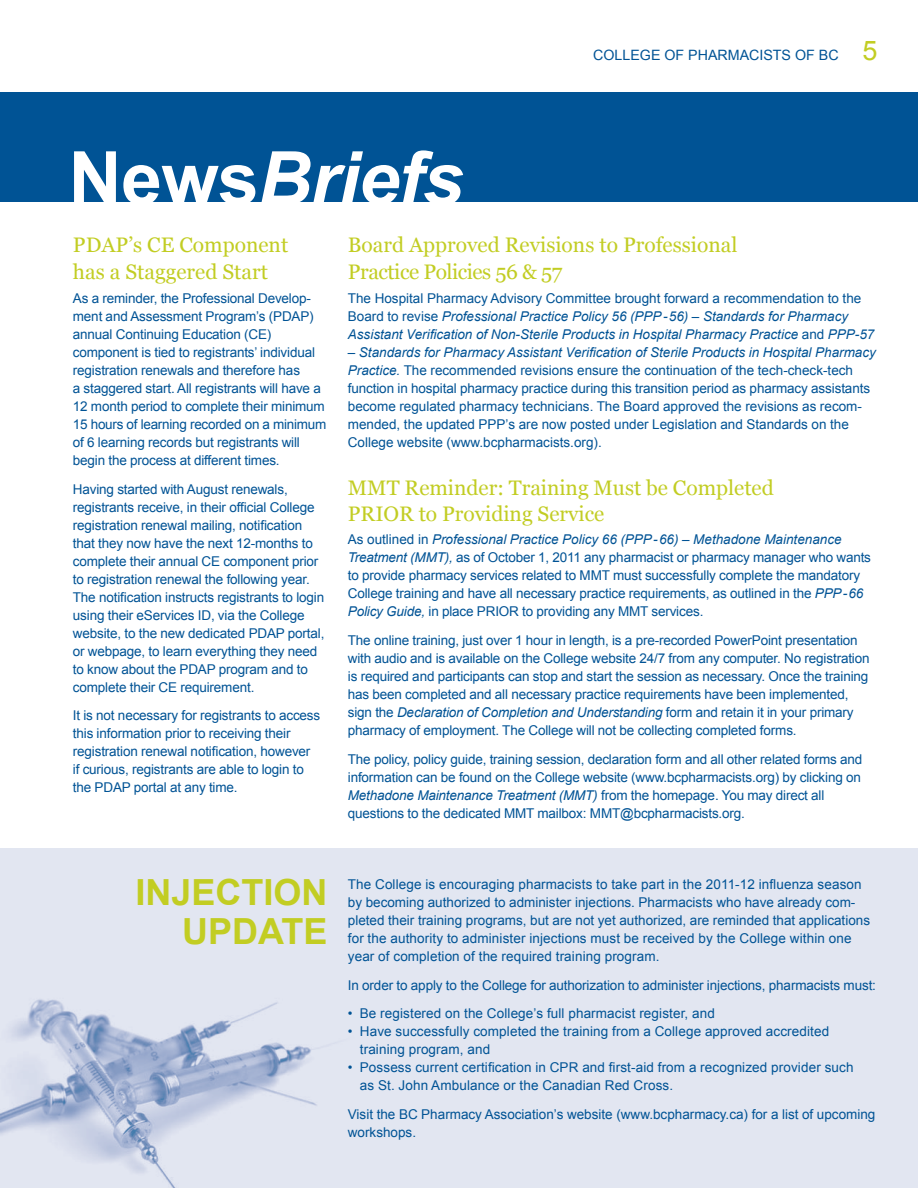
<style>
.page{position:relative;width:918px;height:1188px;background:#fff}
.page>*{position:absolute;margin:0;border:0;box-sizing:border-box;transform-origin:0 0}
.t1{font:italic 700 73.8px "Arial";letter-spacing:-.01em;color:#fff}
.t2{font:700 36px/39px "Arial";color:#c2cd23}
.t3{font:27px "Arial";color:#c2cd23}
.t4{font:21px/27px "Georgia";color:#c2cd23}
.t5{font:14.25px "Arial";color:#005395}
.t6{font:13.5px/18px "Arial";letter-spacing:-.01em;color:#005395}
.t7{font:13.5px/18px "Arial";letter-spacing:.01em;color:#005395}
.t8{font:italic 13.5px/18px "Arial";color:#005395}
.s1{font-style:normal}
.s2{font-style:italic}
</style>
<div class="page">
<div style="left:0;top:93px;width:918px;height:109px;background:#005395"></div>
<div style="left:0;top:849px;width:918px;height:339px;background:#e2e6f1"></div>
<img style="left:0;top:999px;width:317px;height:189px">
<h1 class="t1" style="left:69px;top:129px;width:396px"><span class="s1">NEWS</span>Briefs</h1>
<p class="t5" style="left:593px;top:46px;width:20px">COLL</p>
<p class="t5" style="left:630px;top:46px;width:199px">EGE OF PHARMACI STS of bc</p>
<h3 class="t3" style="left:862px;top:33px;width:17px">5</h3>
<h3 class="t4" style="left:73px;top:232px;width:217px">PDAP’s CE Component has a Staggered Start</h3>
<p class="t6" style="left:73px;top:289px;width:255px">As a reminder, the Professional Develop&shy;ment and Assessment Program’s (PDAP) annual Continuing Education (CE) component is tied to registrants’ individual registration renewals and therefore has<br>a staggered start. All registrants will have a 12 month period to complete their minimum 15 hours of learning recorded on a minimum of 6 learning records but registrants will begin the process at different times.</p>
<p class="t6" style="left:73px;top:480px;width:253px">H aving started with August renewals, registrants receive, in their official College registration renewal mailing, notification that they now have the next 12-months to complete their annual CE component prior to registration renewal the following year.<br>The notification instructs registrants to login using their eServices I D, via the College website, to the new dedicated PDAP portal, or webpage, to learn everything they need to know about the PDAP program and to complete their CE requirement.</p>
<p class="t6" style="left:73px;top:707px;width:249px">I t is not necessary for registrants to access this information prior to receiving their registration renewal notification, however if curious, registrants are able to login to the PDAP portal at any time.</p>
<h3 class="t4" style="left:348px;top:232px;width:391px">Board Approved Revisions to Professional<br>Practice Policies 56 &amp; 57</h3>
<p class="t8" style="left:348px;top:289px;width:528px"><span class="s1">The Hospital Pharmacy Advisory Committee brought forward a recommendation to the<br>Board to revise</span> Professional Practice Policy 56 (PPP-56) – Standards for Pharmacy<br>Assistant Verification of Non-Sterile Products in Hospital Pharmacy Practice <span class="s1">and</span> PPP-57</p>
<p class="t6" style="left:348px;top:343px;width:530px"><span class="s2">– Standards for Pharmacy Assistant Verification of Sterile Products in Hospital Pharmacy Practice.</span> The recommended revisions ensure the continuation of the tech-check-tech function in hospital pharmacy practice during this transition period as pharmacy assistants become regulated pharmacy technicians. The Board approved the revisions as recom&shy;mended, the updated PPP’s are now posted under Legislation and Standards on the College website (www.bcpharmacists.org).</p>
<h3 class="t4" style="left:348px;top:476px;width:427px;line-height:25.5px">MMT Reminder: Training Must be Completed<br>PRIOR to Providing Service</h3>
<p class="t6" style="left:348px;top:531px;width:525px">As outlined in <span class="s2">Professional Practice Policy 66 (PPP-66) – Methadone Maintenance<br>Treatment (MMT),</span> as of October 1, 2011 any pharmacist or pharmacy manager who wants to provide pharmacy services related to MMT</p>
<p class="t6" style="left:348px;top:567px;width:517px;text-indent:265px">must successfully complete the mandatory<br>College training and have all necessary practice requirements, as outlined in the <span class="s2">PPP-66<br>Policy Guide,</span> in place PRIOR</p>
<p class="t6" style="left:348px;top:597px;width:511px;line-height:28.8px;text-indent:304px">services.<br>The online training, just over 1 hour in length, is a pre-recorded PowerPoint presentation</p>
<p class="t6" style="left:348px;top:650px;width:523px">with audio and is available on the College website 24/7 from any computer. No registration is required and participants can stop and start the session as necessary. Once the training has been completed and all necessary practice requirements have been implemented, sign the <span class="s2">Declaration of Completion and Understanding</span> form and retain it in your primary pharmacy of employment. The College will not be collecting completed forms.</p>
<p class="t6" style="left:348px;top:750px;width:516px">The policy, policy guide, training session, declaration form and all other related forms and information can be found on the College website (www.bcpharmacists.org) by clicking on <span class="s2">Methadone Maintenance Treatment (MMT)</span> from the homepage. You may direct all questions to the dedicated MMT</p>
<p class="t6" style="left:522px;top:603px;width:107px">to providing any MMT</p>
<p class="t6" style="left:538px;top:804px;width:64px">mailbox: MMT</p>
<p class="t6" style="left:620px;top:804px;width:126px">@bcpharmacists.org.</p>
<h2 class="t2" style="left:182px;top:874px;width:147px;text-indent:-47px">INJ ECTION<br>UPDAT</h2>
<h2 class="t2" style="left:304px;top:913px;width:26px">E</h2>
<p class="t7" style="left:348px;top:875px;width:524px">The College is encouraging pharmacists to take part in the 2011-12 influenza season by becoming authorized to administer injections. Pharmacists who have already com&shy;pleted their training programs, but are not yet authorized, are reminded that applications for the authority to administer injections must be received by the College within one year of completion of the required training program.</p>
<p class="t6" style="left:348px;top:976px;width:530px">I n order to apply to the College for authorization to administer injections, pharmacists must:</p>
<p class="t7" style="left:348px;top:1005px;width:369px">• Be registered on the College’s full pharmacist register, and</p>
<p class="t7" style="left:360px;top:1023px;width:471px;text-indent:-12px">• H ave successfully completed the training from a College approved accredited training program, and</p>
<p class="t7" style="left:360px;top:1059px;width:495px;text-indent:-12px">• Possess current certification in CPR and first-aid from a recognized provider such as St. John Ambulance or the Canadian Red Cross.</p>
<p class="t6" style="left:348px;top:1106px;width:529px">Visit the BC Pharmacy Association’s website (www.bcpharmacy.ca) for a list of upcoming workshops.</p>
</div>
